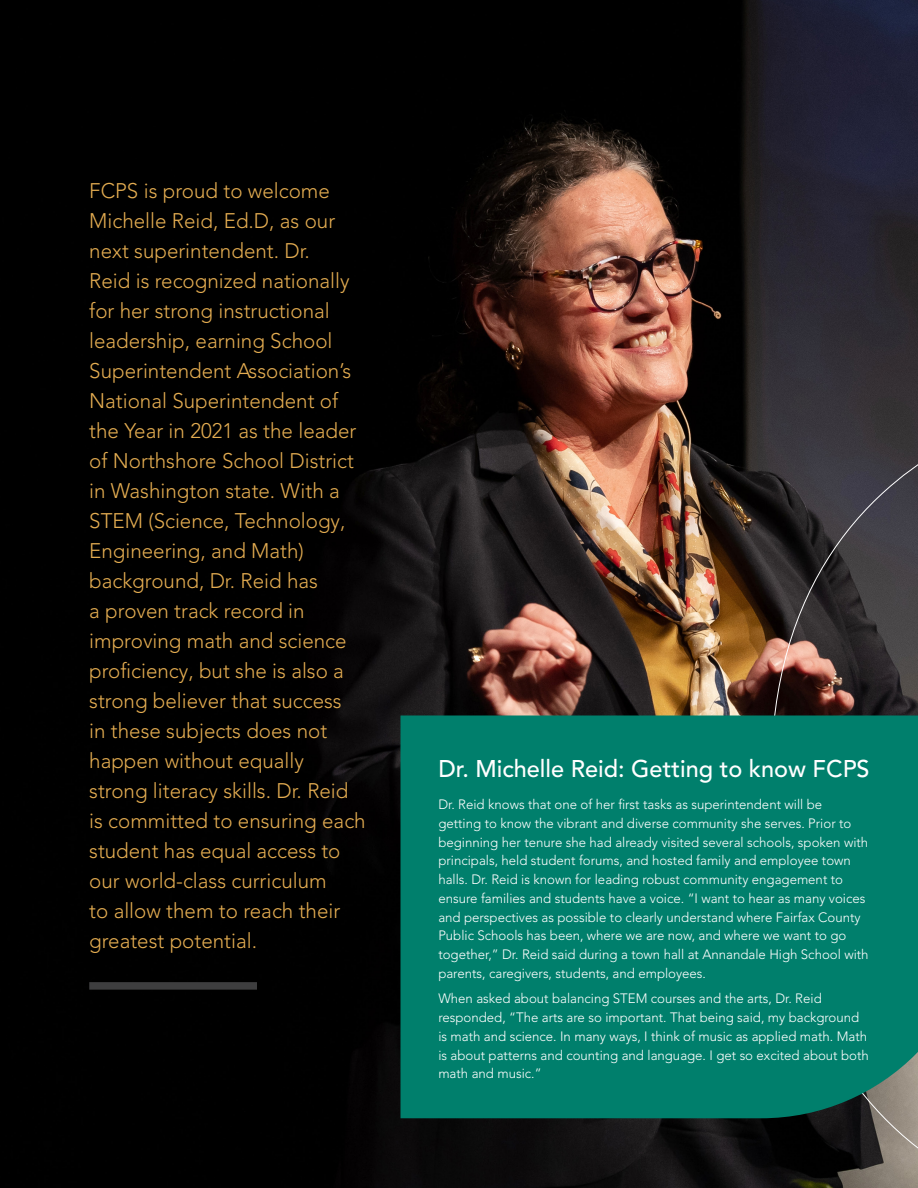
<style>
.page{position:relative;width:918px;height:1188px;background:#fff}
.page>*{position:absolute;margin:0;border:0;box-sizing:border-box;transform-origin:0 0}
.t1{font:500 24px "Avenir LT Pro";color:#fff}
.intro{font:300 21px/30px "Avenir LT Pro";color:#e3ac51}
.body{font:300 13.5px/18.8px "Avenir LT Pro";color:#fff}
</style>
<div class="page">
<img style="left:0;top:0;width:918px;height:1188px">
<div style="left:89px;top:982px;width:168px;height:8px;background:#3e3e3f"></div>
<svg style="left:770px;top:386px;width:148px;height:802px;background:#3c3637"></svg>
<div style="left:400px;top:716px;width:518px;height:402px;background:#007f6c"></div>
<p class="intro" style="left:89px;top:176px;width:278px">FCPS is proud to welcome<br>Michelle Reid, Ed.D, as our next superintendent. Dr.<br>Reid is recognized nationally for her strong instructional leadership, earning School<br>Superintendent Association’s<br>National Superintendent of the Year in 2021 as the leader of Northshore School District in Washington state. With a<br>STEM (Science, Technology,<br>Engineering, and Math) background, Dr. Reid has<br>a proven track record in improving math and science proficiency, but she is also a strong believer that success<br>in these subjects does not happen without equally strong literacy skills. Dr. Reid is committed to ensuring each student has equal access to our world-class curriculum<br>to allow them to reach their greatest potential.</p>
<p class="t1" style="left:438px;top:754px;width:433px">Dr. Michelle Reid: Getting to know FCPS</p>
<p class="body" style="left:438px;top:795px;width:432px">Dr. Reid knows that one of her first tasks as superintendent will be<br>getting to know the vibrant and diverse community she serves. Prior to beginning her tenure she had already visited several schools, spoken with principals, held student forums, and hosted family and employee town halls. Dr. Reid is known for leading robust community engagement to ensure families and students have a voice. “I want to hear as many voices and perspectives as possible to clearly understand where Fairfax County Public Schools has been, where we are now, and where we want to go together,” Dr. Reid said during a town hall at Annandale High School with parents, caregivers, students, and employees.</p>
<p class="body" style="left:438px;top:989px;width:432px">When asked about balancing STEM courses and the arts, Dr. Reid responded, “The arts are so important. That being said, my background is math and science. In many ways, I think of music as applied math. Math is about patterns and counting and language. I get so excited about both math and music.”</p>
</div>
